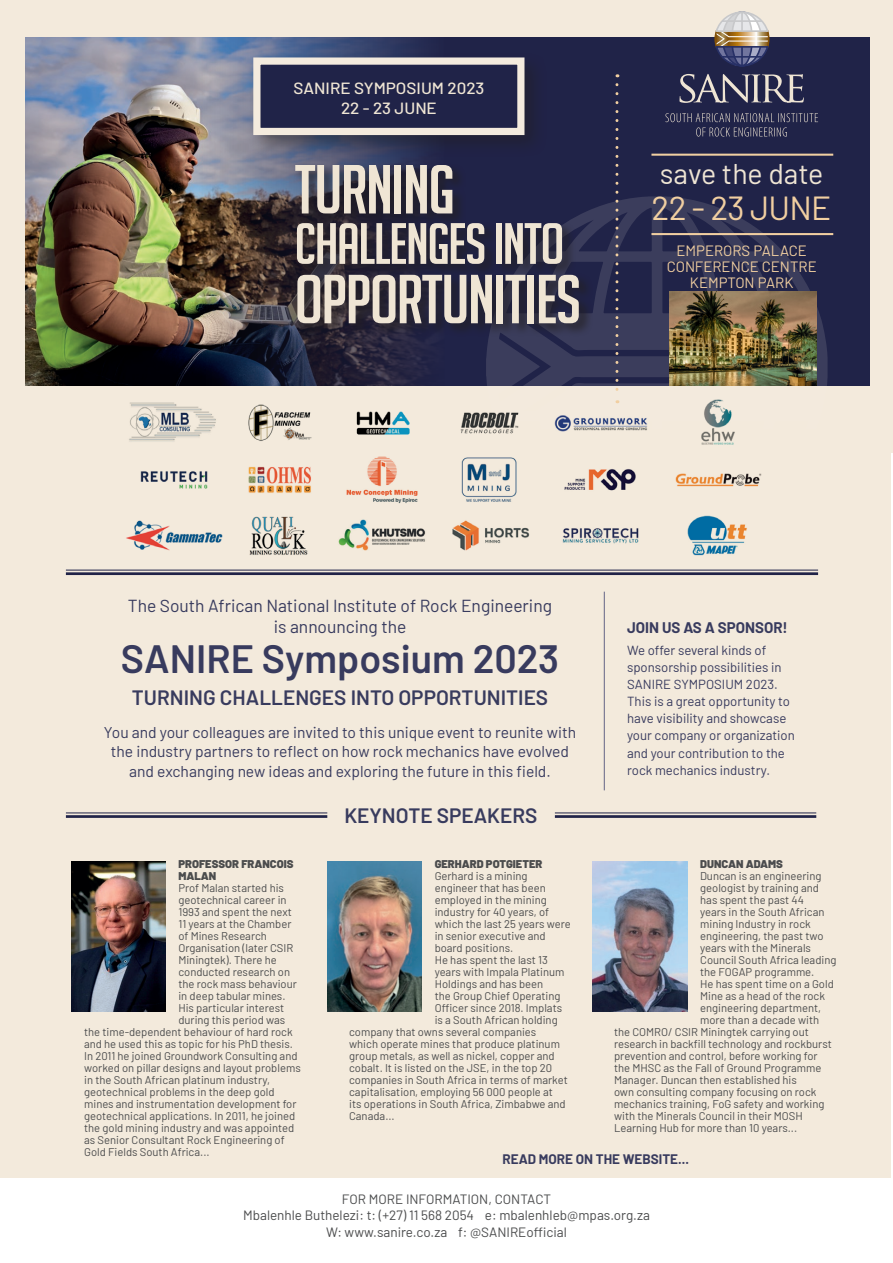
<style>
.page{position:relative;width:893px;height:1263px;background:#fff}
.page>*{position:absolute;margin:0;border:0;box-sizing:border-box;transform-origin:0 0}
.t1{font:67.5px "Big Noodle Titling";letter-spacing:-.025em;color:#efe5d4;scale:1.05 1}
.t2{font:56.7px "Big Noodle Titling";letter-spacing:-.025em;color:#efe5d4;scale:1.05 1}
.t3{font:600 39.45px "Barlow";color:#383b5e}
.t4{font:33.45px "Barlow";letter-spacing:-.02em;color:#f1cfa1}
.t5{font:28.5px "Barlow";letter-spacing:-.005em;color:#efe5d4}
.t6{font:600 20.7px "Barlow";color:#383b5e}
.t7{font:17.4px/21px "Barlow";color:#383b5e;text-align:center}
.t8{font:500 16.2px/19.8px "Barlow";color:#efe5d4;text-align:center;scale:1.05 1}
.t9{font:15.6px/19.5px "Barlow";color:#383b5e;text-align:center}
.t10{font:15px/16.2px "Barlow";color:#f1cfa1;text-align:center}
.t11{font:700 15px "Barlow";color:#383b5e}
.t12{font:13.5px/16.2px "Barlow";color:#4b4c4d;text-align:center}
.t13{font:700 13.5px "Barlow";color:#383b5e}
.t14{font:13.2px/17.1px "Barlow";color:#383b5e}
.t15{font:11.25px "Barlow";color:#4b4c4d}
.t16{font:900 11.25px/12px "Barlow";color:#4b4c4d}
</style>
<div class="page">
<div style="left:0;top:0;width:893px;height:471px;background:#f3eadc"></div>
<div style="left:26px;top:38px;width:844px;height:348px;background:#202348"></div>
<img style="left:26px;top:38px;width:402px;height:348px">
<svg style="left:486px;top:196px;width:342px;height:194px;fill:#393b5a"></svg>
<svg style="left:679px;top:74px;width:125px;height:29px"></svg>
<svg style="left:665px;top:113px;width:153px;height:24px"></svg>
<svg style="left:714px;top:11px;width:56px;height:56px"></svg>
<img style="left:669px;top:291px;width:148px;height:95px">
<svg style="left:615px;top:85px;width:3px;height:306px"></svg>
<hr style="left:651px;top:233px;width:182px;height:2px;background:#f1cfa1">
<hr style="left:651px;top:154px;width:182px;height:2px;background:#f1cfa1">
<div style="left:293px;top:163px;width:300px;height:174px;background:#231f20;opacity:.75"></div>
<div style="left:248px;top:52px;width:300px;height:106px;background:#231f20;opacity:.48"></div>
<div style="left:257px;top:61px;width:264px;height:70px;background:#202348"></div>
<div style="left:253px;top:57px;width:271px;height:78px;border:7px solid #f4ebde"></div>
<div style="left:0;top:429px;width:891px;height:749px;background:#f3eadc"></div>
<hr style="left:604px;top:592px;width:1px;height:198px;background:#626485">
<hr style="left:66px;top:812px;width:261px;height:1px;background:#202348">
<hr style="left:66px;top:815px;width:261px;height:3px;background:#202348">
<hr style="left:555px;top:812px;width:261px;height:1px;background:#202348">
<hr style="left:555px;top:815px;width:261px;height:3px;background:#202348">
<img style="left:71px;top:862px;width:95px;height:149px">
<img style="left:327px;top:862px;width:95px;height:149px">
<img style="left:593px;top:862px;width:94px;height:149px">
<hr style="left:66px;top:570px;width:752px;height:1px;background:#202348">
<hr style="left:66px;top:572px;width:752px;height:3px;background:#202348">
<img style="left:126px;top:399px;width:636px;height:157px">
<h3 class="t8" style="left:293px;top:77px;width:183px">SANIRE SYMPOSIUM 2023<br>22 - 23 JUNE</h3>
<h1 class="t1" style="left:295px;top:153px;width:154px">TURNING</h1>
<h2 class="t2" style="left:295px;top:213px;width:259px">CHALLENGES INTO</h2>
<h1 class="t1" style="left:295px;top:263px;width:275px">OPPORTUNITIES</h1>
<h3 class="t5" style="left:660px;top:153px;width:165px">save the date</h3>
<h3 class="t4" style="left:651px;top:184px;width:181px">22 - 23 JUNE</h3>
<h3 class="t10" style="left:667px;top:241px;width:152px">EMPERORS PALACE<br>CONFERENCE CENTRE<br>KEMPTON PARK</h3>
<h3 class="t7" style="left:128px;top:594px;width:426px">The South African National Institute of Rock Engineering is announcing the</h3>
<h3 class="t3" style="left:121px;top:630px;width:440px">SANIRE Symposium 2023</h3>
<h3 class="t6" style="left:132px;top:682px;width:418px">TURNING CHALLENGES INTO OPPORTUNITIES</h3>
<h3 class="t9" style="left:104px;top:721px;width:474px">You and your colleagues are invited to this unique event to reunite with the industry partners to reflect on how rock mechanics have evolved and exchanging new ideas and exploring the future in this field.</h3>
<h3 class="t6" style="left:344px;top:800px;width:195px">KEYNOTE SPEAKERS</h3>
<h3 class="t11" style="left:627px;top:617px;width:162px">JOIN US AS A SPONSOR!</h3>
<p class="t14" style="left:627px;top:640px;width:169px">We offer several kinds of sponsorship possibilities in<br>SANIRE SYMPOSIUM 2023.<br>This is a great opportunity to have visibility and showcase your company or organization and your contribution to the rock mechanics industry.</p>
<p class="t16" style="left:178px;top:857px;width:117px">PROFESSOR FRANCOIS<br>MALAN</p>
<p class="t15" style="left:178px;top:880px;width:107px">Prof Malan started his</p>
<p class="t15" style="left:178px;top:892px;width:110px">geotechnical career in</p>
<p class="t15" style="left:178px;top:904px;width:115px">1993 and spent the next</p>
<p class="t15" style="left:178px;top:916px;width:115px">11 years at the Chamber</p>
<p class="t15" style="left:178px;top:928px;width:90px">of Mines Research</p>
<p class="t15" style="left:178px;top:940px;width:116px">Organisation (later CSIR</p>
<p class="t15" style="left:178px;top:952px;width:100px">Miningtek). There he</p>
<p class="t15" style="left:178px;top:964px;width:113px">conducted research on</p>
<p class="t15" style="left:178px;top:976px;width:120px">the rock mass behaviour</p>
<p class="t15" style="left:178px;top:988px;width:109px">in deep tabular mines.</p>
<p class="t15" style="left:178px;top:1000px;width:107px">His particular interest</p>
<p class="t15" style="left:178px;top:1012px;width:108px">during this period was</p>
<p class="t15" style="left:84px;top:1024px;width:210px">the time-dependent behaviour of hard rock</p>
<p class="t15" style="left:84px;top:1036px;width:210px">and he used this as topic for his PhD thesis.</p>
<p class="t15" style="left:84px;top:1048px;width:215px">In 2011 he joined Groundwork Consulting and</p>
<p class="t15" style="left:84px;top:1060px;width:218px">worked on pillar designs and layout problems</p>
<p class="t15" style="left:84px;top:1072px;width:187px">in the South African platinum industry,</p>
<p class="t15" style="left:84px;top:1084px;width:192px">geotechnical problems in the deep gold</p>
<p class="t15" style="left:84px;top:1096px;width:214px">mines and instrumentation development for</p>
<p class="t15" style="left:84px;top:1108px;width:212px">geotechnical applications. In 2011, he joined</p>
<p class="t15" style="left:84px;top:1120px;width:212px">the gold mining industry and was appointed</p>
<p class="t15" style="left:84px;top:1132px;width:202px">as Senior Consultant Rock Engineering of</p>
<p class="t15" style="left:84px;top:1144px;width:127px">Gold Fields South Africa...</p>
<p class="t16" style="left:435px;top:857px;width:109px">GERHARD POTGIETER</p>
<p class="t15" style="left:435px;top:868px;width:94px">Gerhard is a mining</p>
<p class="t15" style="left:435px;top:880px;width:113px">engineer that has been</p>
<p class="t15" style="left:435px;top:892px;width:114px">employed in the mining</p>
<p class="t15" style="left:435px;top:904px;width:116px">industry for 40 years, of</p>
<p class="t15" style="left:435px;top:916px;width:138px">which the last 25 years were</p>
<p class="t15" style="left:435px;top:928px;width:113px">in senior executive and</p>
<p class="t15" style="left:435px;top:940px;width:80px">board positions.</p>
<p class="t15" style="left:435px;top:952px;width:115px">He has spent the last 13</p>
<p class="t15" style="left:435px;top:964px;width:131px">years with Impala Platinum</p>
<p class="t15" style="left:435px;top:976px;width:110px">Holdings and has been</p>
<p class="t15" style="left:435px;top:988px;width:127px">the Group Chief Operating</p>
<p class="t15" style="left:435px;top:1000px;width:129px">Officer since 2018. Implats</p>
<p class="t15" style="left:435px;top:1012px;width:125px">is a South African holding</p>
<p class="t15" style="left:349px;top:1024px;width:189px">company that owns several companies</p>
<p class="t15" style="left:349px;top:1036px;width:212px">which operate mines that produce platinum</p>
<p class="t15" style="left:349px;top:1048px;width:207px">group metals, as well as nickel, copper and</p>
<p class="t15" style="left:349px;top:1060px;width:205px">cobalt. It is listed on the JSE, in the top 20</p>
<p class="t15" style="left:349px;top:1072px;width:220px">companies in South Africa in terms of market</p>
<p class="t15" style="left:349px;top:1084px;width:205px">capitalisation, employing 56 000 people at</p>
<p class="t15" style="left:349px;top:1096px;width:218px">its operations in South Africa, Zimbabwe and</p>
<p class="t15" style="left:349px;top:1108px;width:47px">Canada...</p>
<p class="t16" style="left:700px;top:857px;width:84px">DUNCAN ADAMS</p>
<p class="t15" style="left:700px;top:868px;width:123px">Duncan is an engineering</p>
<p class="t15" style="left:700px;top:880px;width:120px">geologist by training and</p>
<p class="t15" style="left:700px;top:892px;width:105px">has spent the past 44</p>
<p class="t15" style="left:700px;top:904px;width:126px">years in the South African</p>
<p class="t15" style="left:700px;top:916px;width:112px">mining Industry in rock</p>
<p class="t15" style="left:700px;top:928px;width:125px">engineering, the past two</p>
<p class="t15" style="left:700px;top:940px;width:112px">years with the Minerals</p>
<p class="t15" style="left:700px;top:952px;width:138px">Council South Africa leading</p>
<p class="t15" style="left:700px;top:964px;width:115px">the FOGAP programme.</p>
<p class="t15" style="left:700px;top:976px;width:135px">He has spent time on a Gold</p>
<p class="t15" style="left:700px;top:988px;width:126px">Mine as a head of the rock</p>
<p class="t15" style="left:700px;top:1000px;width:123px">engineering department,</p>
<p class="t15" style="left:700px;top:1012px;width:121px">more than a decade with</p>
<p class="t15" style="left:614px;top:1024px;width:196px">the COMRO/ CSIR Miningtek carrying out</p>
<p class="t15" style="left:614px;top:1036px;width:219px">research in backfill technology and rockburst</p>
<p class="t15" style="left:614px;top:1048px;width:205px">prevention and control, before working for</p>
<p class="t15" style="left:614px;top:1060px;width:209px">the MHSC as the Fall of Ground Programme</p>
<p class="t15" style="left:614px;top:1072px;width:184px">Manager. Duncan then established his</p>
<p class="t15" style="left:614px;top:1084px;width:204px">own consulting company focusing on rock</p>
<p class="t15" style="left:614px;top:1096px;width:212px">mechanics training, FoG safety and working</p>
<p class="t15" style="left:614px;top:1108px;width:190px">with the Minerals Council in their MOSH</p>
<p class="t15" style="left:614px;top:1120px;width:185px">Learning Hub for more than 10 years...</p>
<p class="t13" style="left:503px;top:1149px;width:188px">READ MORE ON THE WEBSITE...</p>
<p class="t12" style="left:243px;top:1190px;width:408px">FOR MORE INFORMATION, CONTACT<br>Mbalenhle Buthelezi: t: (+27) 11 568 2054 e: mbalenhleb@mpas.org.za<br>W: www.sanire.co.za f: @SANIREofficial</p>
</div>
